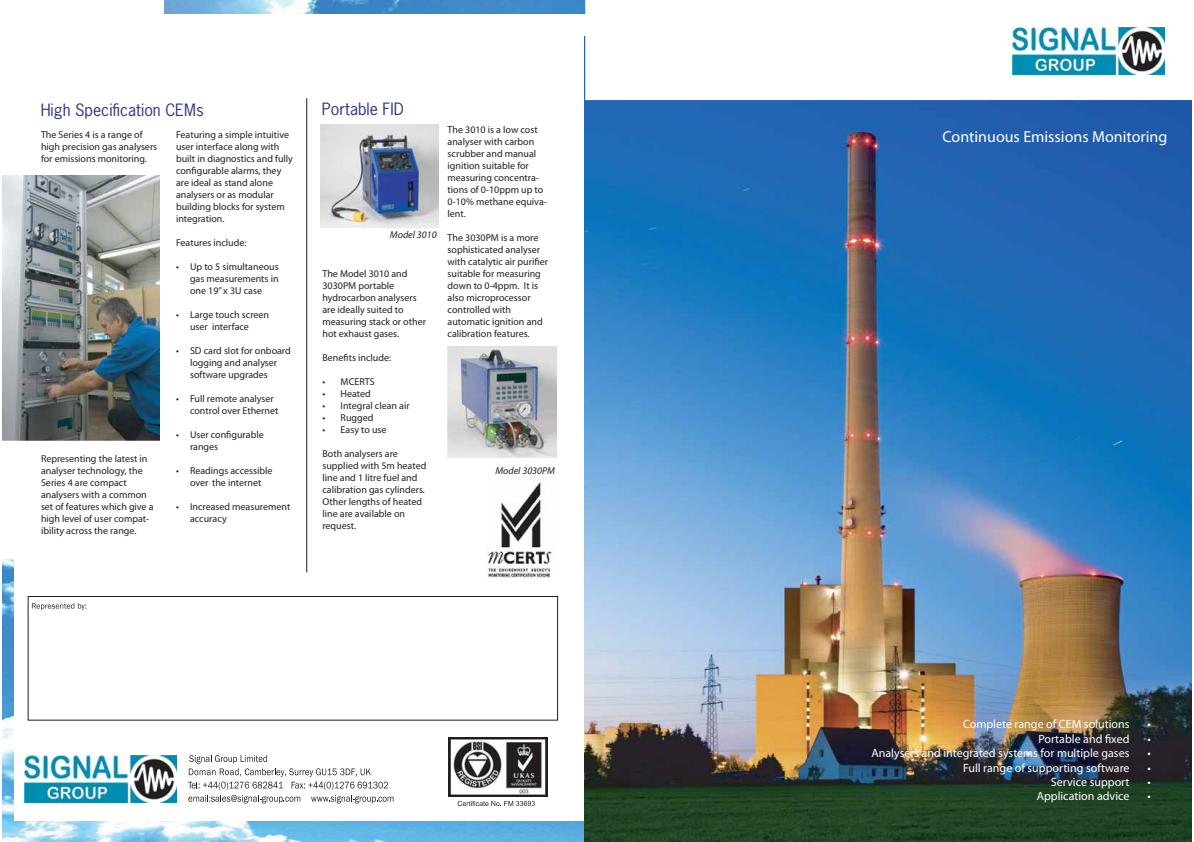
<style>
.page{position:relative;width:1194px;height:842px;background:#fff}
.page>*{position:absolute;margin:0;border:0;box-sizing:border-box;transform-origin:0 0}
.t1{font:16px "News Gothic Std";color:#2c3586}
.t2{font:16px "Myriad Pro";color:#fff}
.t3{font:12px/14.4px "Myriad Pro";color:#fff;text-align:right}
.t4{font:10px/12px "Myriad Pro";color:#231f20}
.t5{font:italic 10px "Myriad Pro";color:#231f20}
</style>
<div class="page">
<img style="left:2px;top:175px;width:158px;height:265px">
<div style="left:1px;top:440px;width:292px;height:139px;border:1px solid #fff"></div>
<svg style="left:2px;top:558px;width:582px;height:284px"></svg>
<div style="left:14px;top:501px;width:864px;height:319px;background:#fff"></div>
<svg style="left:188px;top:755px;width:205px;height:48px"></svg>
<svg style="left:32px;top:603px;width:54px;height:7px"></svg>
<div style="left:28px;top:596px;width:529px;height:124px;border:1px solid #231f20"></div>
<img style="left:164px;top:1px;width:421px;height:12px">
<img style="left:448px;top:737px;width:99px;height:59px">
<img style="left:584px;top:36px;width:608px;height:806px">
<svg style="left:458px;top:800px;width:77px;height:6px"></svg>
<img style="left:24px;top:755px;width:153px;height:47px">
<svg style="left:585px;top:1px;width:607px;height:99px"></svg>
<img style="left:1012px;top:28px;width:152px;height:47px">
<hr style="left:306px;top:98px;width:1px;height:474px;background:#231f20">
<img style="left:486px;top:481px;width:66px;height:97px">
<img style="left:447px;top:346px;width:109px;height:111px">
<img style="left:320px;top:125px;width:119px;height:102px">
<svg style="left:1px;top:440px;width:1px;height:139px"></svg>
<svg style="left:164px;top:0;width:422px;height:1px"></svg>
<p class="t1" style="left:41px;top:101px;width:165px">High Specification CEMs</p>
<p class="t1" style="left:322px;top:100px;width:83px">Portable FID</p>
<p class="t4" style="left:41px;top:129px;width:118px">The Series 4 is a range of high precision gas analysers for emissions monitoring.</p>
<p class="t4" style="left:41px;top:453px;width:114px">Representing the latest in analyser technology, the<br>Series 4 are compact analysers with a common set of features which give a high level of user compat&shy;ibility across the range.</p>
<p class="t4" style="left:176px;top:129px;width:118px">Featuring a simple intuitive user interface along with built in diagnostics and fully configurable alarms, they are ideal as stand alone analysers or as modular building blocks for system integration.</p>
<p class="t4" style="left:176px;top:237px;width:72px">Features include:</p>
<p class="t4" style="left:190px;top:261px;width:90px;text-align:justify;text-indent:-14px">• Up to 5 simultaneous gas measurements in one 19” x 3U case</p>
<p class="t4" style="left:190px;top:309px;width:81px;text-indent:-14px">• Large touch screen user interface</p>
<p class="t4" style="left:190px;top:345px;width:102px;text-indent:-14px">• SD card slot for onboard logging and analyser software upgrades</p>
<p class="t4" style="left:190px;top:393px;width:90px;text-indent:-14px">• Full remote analyser control over Ethernet</p>
<p class="t4" style="left:190px;top:429px;width:75px;text-indent:-14px">• User configurable ranges</p>
<p class="t4" style="left:176px;top:465px;width:98px;text-align:center">• Readings accessible over the internet</p>
<p class="t4" style="left:190px;top:501px;width:102px;text-indent:-14px">• Increased measurement accuracy</p>
<p class="t5" style="left:390px;top:229px;width:48px">Model 3010</p>
<p class="t4" style="left:322px;top:269px;width:105px">The Model 3010 and<br>3030PM portable hydrocarbon analysers are ideally suited to measuring stack or other hot exhaust gases.</p>
<p class="t4" style="left:322px;top:353px;width:70px">Benefits include:</p>
<p class="t4" style="left:322px;top:377px;width:54px">• MCERTS</p>
<p class="t4" style="left:322px;top:389px;width:50px">• Heated</p>
<p class="t4" style="left:322px;top:401px;width:89px">• Integral clean air</p>
<p class="t4" style="left:322px;top:413px;width:52px">• Rugged</p>
<p class="t4" style="left:322px;top:425px;width:66px">• Easy to use</p>
<p class="t4" style="left:322px;top:449px;width:105px">Both analysers are supplied with 5m heated line and 1 litre fuel and calibration gas cylinders.<br>Other lengths of heated line are available on request.</p>
<p class="t4" style="left:447px;top:125px;width:101px">The 3010 is a low cost analyser with carbon scrubber and manual ignition suitable for measuring concentra&shy;tions of 0-10ppm up to<br>0-10% methane equiva&shy;lent.</p>
<p class="t4" style="left:447px;top:233px;width:102px">The 3030PM is a more sophisticated analyser with catalytic air purifier suitable for measuring down to 0-4ppm. It is also microprocessor controlled with automatic ignition and calibration features.</p>
<p class="t5" style="left:495px;top:465px;width:61px">Model 3030PM</p>
<p class="t2" style="left:942px;top:130px;width:226px">Continuous Emissions Monitoring</p>
<p class="t3" style="left:871px;top:718px;width:259px">Complete range of CEM solutions<br>Portable and fixed<br>Analysers and integrated systems for multiple gases<br>Full range of supporting software<br>Service support<br>Application advice</p>
<p class="t3" style="left:1147px;top:718px;width:5px;text-align:justify">• • • • • •</p>
</div>
